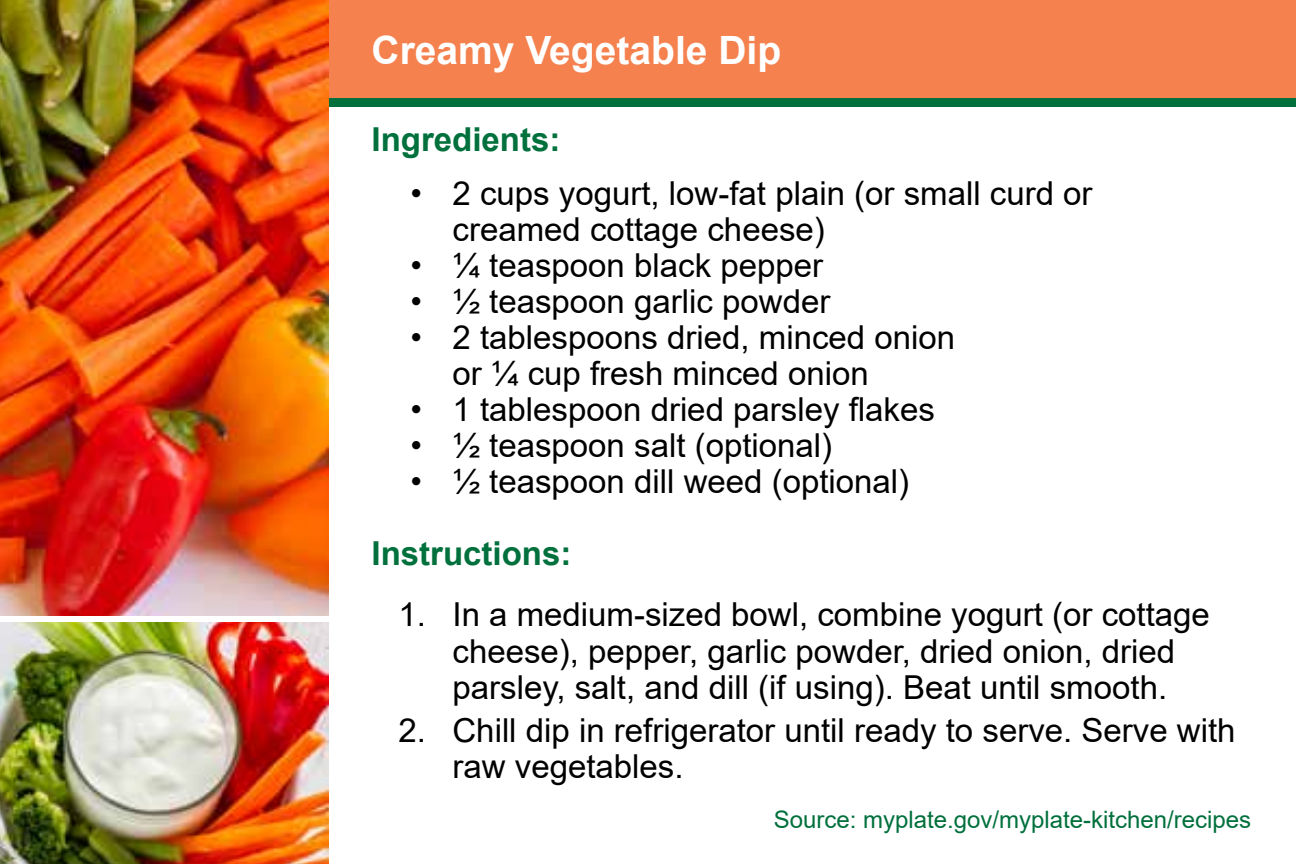
<style>
.page{position:relative;width:1296px;height:864px;background:#fff}
.page>*{position:absolute;margin:0;border:0;box-sizing:border-box;transform-origin:0 0}
.t1{font:700 39px "Arial";color:#fff}
.t2{font:33px/36px "Arial";color:#000}
.t3{font:700 33px "Arial";color:#00703c}
.t4{font:24px "Arial";color:#00703c}
</style>
<div class="page">
<div style="left:0;top:0;width:1296px;height:106px;background:#00703c"></div>
<div style="left:0;top:0;width:1296px;height:97px;background:#f5814e"></div>
<img style="left:0;top:0;width:328px;height:616px">
<img style="left:0;top:622px;width:328px;height:242px">
<p class="t1" style="left:372px;top:23px;width:411px">Creamy Vegetable Dip</p>
<p class="t3" style="left:372px;top:117px;width:190px">Ingredients:</p>
<p class="t2" style="left:453px;top:176px;width:642px;text-indent:-42px">• 2 cups yogurt, low-fat plain (or small curd or creamed cottage cheese)</p>
<p class="t2" style="left:411px;top:248px;width:414px">• ¼ teaspoon black pepper</p>
<p class="t2" style="left:411px;top:284px;width:421px">• ½ teaspoon garlic powder</p>
<p class="t2" style="left:453px;top:320px;width:504px;text-indent:-42px">• 2 tablespoons dried, minced onion or ¼ cup fresh minced onion</p>
<p class="t2" style="left:411px;top:392px;width:526px">• 1 tablespoon dried parsley flakes</p>
<p class="t2" style="left:411px;top:428px;width:423px">• ½ teaspoon salt (optional)</p>
<p class="t2" style="left:411px;top:464px;width:500px">• ½ teaspoon dill weed (optional)</p>
<p class="t3" style="left:372px;top:531px;width:201px">Instructions:</p>
<p class="t2" style="left:399px;top:597px;width:813px;text-align:center">1. In a medium-sized bowl, combine yogurt (or cottage cheese), pepper, garlic powder, dried onion, dried parsley, salt, and dill (if using). Beat until smooth.</p>
<p class="t2" style="left:453px;top:712px;width:785px;text-indent:-54px">2. Chill dip in refrigerator until ready to serve. Serve with raw vegetables.</p>
<p class="t4" style="left:774px;top:803px;width:479px">Source: myplate.gov/myplate-kitchen/recipes</p>
</div>
